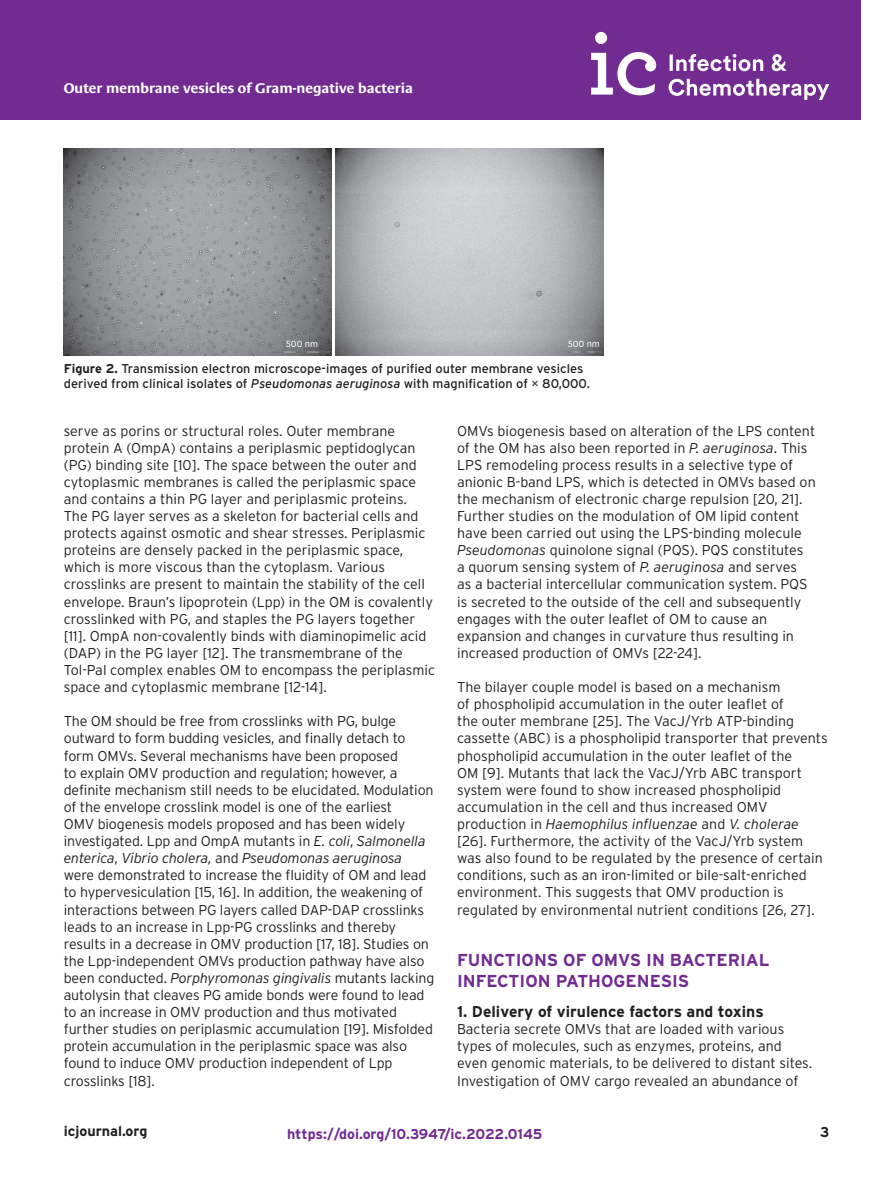
<style>
.page{position:relative;width:893px;height:1191px;background:#fff}
.page>*{position:absolute;margin:0;border:0;box-sizing:border-box;transform-origin:0 0}
.body_title1{font:700 17.25px/20.7px "Interstate";color:#722b91}
.body_title2_stacked{font:700 15.6px "Interstate";color:#231f20}
.body_p{font:300 14.25px/17.1px "Interstate";letter-spacing:-.01em;color:#231f20}
.body_p_first{font:300 14.25px/17.1px "Interstate";color:#231f20}
.t1{font:700 14.25px "Le Monde Sans Std";color:#fff}
.t2{font:700 14.25px "Interstate";letter-spacing:-.01em;color:#722b91}
.t3{font:700 14.25px "Interstate";color:#231f20}
.fig_caption{font:12.75px/15.3px "Interstate";color:#231f20}
.t4{font:10.5px "National";color:#fff}
.s1{font-weight:700}
.s2{font-style:italic}
.s3{font-family:"Noto Sans"}
</style>
<div class="page">
<div style="left:0;top:0;width:860px;height:120px;background:#722b91"></div>
<svg style="left:591px;top:32px;width:65px;height:63px"></svg>
<svg style="left:669px;top:79px;width:160px;height:21px"></svg>
<svg style="left:670px;top:54px;width:117px;height:17px"></svg>
<img style="left:64px;top:149px;width:268px;height:206px">
<img style="left:336px;top:149px;width:268px;height:206px">
<p class="t1" style="left:64px;top:80px;width:351px">Outer membrane vesicles of Gram-negative bacteria</p>
<p class="t4" style="left:286px;top:337px;width:33px">500 nm</p>
<p class="t4" style="left:568px;top:337px;width:33px">500 nm</p>
<p class="fig_caption" style="left:64px;top:360px;width:528px"><span class="s1">Figure 2.</span> Transmission electron microscope-images of purified outer membrane vesicles derived from clinical isolates of <span class="s2">Pseudomonas aeruginosa</span> with magnification of <span class="s3">×</span> 80,000.</p>
<p class="body_p_first" style="left:64px;top:422px;width:373px">serve as porins or structural roles. Outer membrane protein A (OmpA) contains a periplasmic peptidoglycan (PG) binding site [10]. The space between the outer and cytoplasmic membranes is called the periplasmic space and contains a thin PG layer and periplasmic proteins.<br>The PG layer serves as a skeleton for bacterial cells and protects against osmotic and shear stresses. Periplasmic proteins are densely packed in the periplasmic space, which is more viscous than the cytoplasm. Various crosslinks are present to maintain the stability of the cell envelope. Braun’s lipoprotein (Lpp) in the OM is covalently crosslinked with PG, and staples the PG layers together [11]. OmpA non-covalently binds with diaminopimelic acid (DAP) in the PG layer [12]. The transmembrane of the Tol-Pal complex enables OM to encompass the periplasmic space and cytoplasmic membrane [12-14].</p>
<p class="body_p" style="left:64px;top:712px;width:372px">The OM should be free from crosslinks with PG, bulge outward to form budding vesicles, and finally detach to form OMVs. Several mechanisms have been proposed<br>to explain OMV production and regulation; however, a definite mechanism still needs to be elucidated. Modulation of the envelope crosslink model is one of the earliest<br>OMV biogenesis models proposed and has been widely investigated. Lpp and OmpA mutants in <span class="s2">E. coli</span>, <span class="s2">Salmonella enterica</span>, <span class="s2">Vibrio cholera,</span> and <span class="s2">Pseudomonas aeruginosa </span>were demonstrated to increase the fluidity of OM and lead to hypervesiculation [15, 16]. In addition, the weakening of interactions between PG layers called DAP-DAP crosslinks leads to an increase in Lpp-PG crosslinks and thereby results in a decrease in OMV production [17, 18]. Studies on the Lpp-independent OMVs production pathway have also been conducted. <span class="s2">Porphyromonas gingivalis</span> mutants lacking autolysin that cleaves PG amide bonds were found to lead to an increase in OMV production and thus motivated further studies on periplasmic accumulation [19]. Misfolded protein accumulation in the periplasmic space was also found to induce OMV production independent of Lpp crosslinks [18].</p>
<p class="body_p" style="left:457px;top:422px;width:360px">OMVs biogenesis based on alteration of the LPS content of the OM has also been reported in <span class="s2">P. aeruginosa</span>. This LPS remodeling process results in a selective type of anionic B-band LPS, which is detected in OMVs based on the mechanism of electronic charge repulsion [20, 21].<br>Further studies on the modulation of OM lipid content have been carried out using the LPS-binding molecule <span class="s2">Pseudomonas</span> quinolone signal (PQS). PQS constitutes<br>a quorum sensing system of <span class="s2">P. aeruginosa</span> and serves<br>as a bacterial intercellular communication system. PQS is secreted to the outside of the cell and subsequently engages with the outer leaflet of OM to cause an expansion and changes in curvature thus resulting in increased production of OMVs [22-24].</p>
<p class="body_p" style="left:457px;top:678px;width:372px">The bilayer couple model is based on a mechanism<br>of phospholipid accumulation in the outer leaflet of<br>the outer membrane [25]. The VacJ/Yrb ATP-binding cassette (ABC) is a phospholipid transporter that prevents phospholipid accumulation in the outer leaflet of the<br>OM [9]. Mutants that lack the VacJ/Yrb ABC transport system were found to show increased phospholipid accumulation in the cell and thus increased OMV production in <span class="s2">Haemophilus influenzae</span> and <span class="s2">V. cholerae </span>[26]. Furthermore, the activity of the VacJ/Yrb system was also found to be regulated by the presence of certain conditions, such as an iron-limited or bile-salt-enriched environment. This suggests that OMV production is regulated by environmental nutrient conditions [26, 27].</p>
<p class="body_title1" style="left:457px;top:949px;width:314px">FUNCTIONS OF OMVS IN BACTERIAL<br>INFECTION PATHOGENESIS</p>
<p class="body_title2_stacked" style="left:457px;top:1003px;width:308px">1. Delivery of virulence factors and toxins</p>
<p class="body_p_first" style="left:457px;top:1020px;width:356px">Bacteria secrete OMVs that are loaded with various types of molecules, such as enzymes, proteins, and even genomic materials, to be delivered to distant sites.<br>Investigation of OMV cargo revealed an abundance of</p>
<p class="t3" style="left:64px;top:1123px;width:85px">icjournal.org</p>
<p class="t3" style="left:820px;top:1124px;width:11px">3</p>
<p class="t2" style="left:287px;top:1125px;width:257px">https://doi.org/10.3947/ic.2022.0145</p>
</div>
